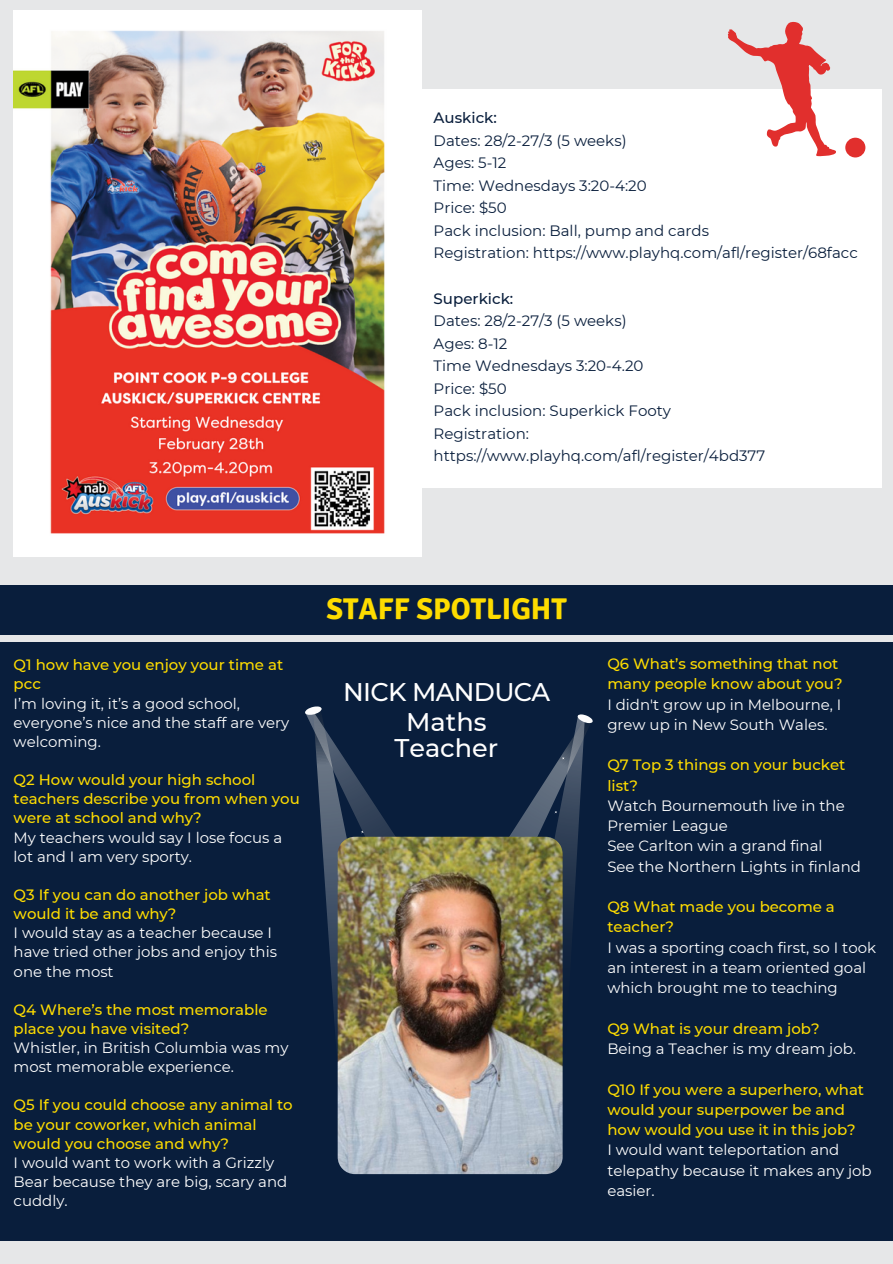
<style>
.page{position:relative;width:893px;height:1264px;background:#fff}
.page>*{position:absolute;margin:0;border:0;box-sizing:border-box;transform-origin:0 0}
.t1{font:700 30px "Signika";color:#fedc00}
.t2{font:500 25.5px/30.3px "Montserrat";letter-spacing:-.025em;color:#fff;text-align:center}
.t3{font:500 25.5px "Montserrat";color:#fff}
.t4{font:15px/19.2px "Montserrat";color:#fff}
.t5{font:500 15px/19.2px "Montserrat";color:#fedc00}
.t6{font:15px/22.5px "Montserrat";color:#091e3c}
.t7{font:500 15px "Montserrat";color:#091e3c}
</style>
<div class="page">
<div style="left:0;top:0;width:892px;height:1263px;background:#e6e7e8"></div>
<div style="left:0;top:642px;width:892px;height:598px;background:#091e3c"></div>
<svg style="left:305px;top:706px;width:288px;height:364px"></svg>
<div style="left:0;top:586px;width:892px;height:49px;background:#091e3c"></div>
<img style="left:337px;top:836px;width:225px;height:338px;border-radius:17px">
<div style="left:324px;top:89px;width:557px;height:399px;background:#fff"></div>
<img style="left:14px;top:10px;width:407px;height:546px">
<svg style="left:727px;top:21px;width:109px;height:135px"></svg>
<svg style="left:845px;top:138px;width:20px;height:19px"></svg>
<p class="t7" style="left:433px;top:109px;width:65px">Auskick:</p>
<p class="t6" style="left:433px;top:129px;width:194px">Dates: 28/2-27/3 (5 weeks)</p>
<p class="t6" style="left:433px;top:152px;width:74px">Ages: 5-12</p>
<p class="t6" style="left:433px;top:174px;width:214px">Time: Wednesdays 3:20-4:20</p>
<p class="t6" style="left:433px;top:197px;width:75px">Price: $50</p>
<p class="t6" style="left:433px;top:219px;width:277px">Pack inclusion: Ball, pump and cards</p>
<p class="t6" style="left:433px;top:242px;width:425px">Registration: https://www.playhq.com/afl/register/68facc</p>
<p class="t7" style="left:433px;top:289px;width:81px">Superkick:</p>
<p class="t6" style="left:433px;top:309px;width:194px">Dates: 28/2-27/3 (5 weeks)</p>
<p class="t6" style="left:433px;top:332px;width:75px">Ages: 8-12</p>
<p class="t6" style="left:433px;top:354px;width:211px">Time Wednesdays 3:20-4.20</p>
<p class="t6" style="left:433px;top:377px;width:75px">Price: $50</p>
<p class="t6" style="left:433px;top:399px;width:239px">Pack inclusion: Superkick Footy</p>
<h2 class="t6" style="left:433px;top:422px;width:333px">Registration: https://www.playhq.com/afl/register/4bd377</h2>
<p class="t5" style="left:14px;top:655px;width:271px">Q1 how have you enjoy your time at pcc</p>
<p class="t4" style="left:14px;top:693px;width:277px">I’m loving it, it’s a good school, everyone’s nice and the staff are very welcoming.</p>
<p class="t5" style="left:14px;top:770px;width:287px">Q2 How would your high school teachers describe you from when you were at school and why?</p>
<p class="t4" style="left:14px;top:827px;width:270px">My teachers would say I lose focus a lot and I am very sporty.</p>
<p class="t5" style="left:14px;top:885px;width:258px">Q3 If you can do another job what would it be and why?</p>
<p class="t4" style="left:14px;top:923px;width:265px">I would stay as a teacher because I have tried other jobs and enjoy this one the most</p>
<p class="t5" style="left:14px;top:999px;width:255px">Q4 Where’s the most memorable place you have visited?</p>
<p class="t4" style="left:14px;top:1038px;width:276px">Whistler, in British Columbia was my most memorable experience.</p>
<p class="t5" style="left:14px;top:1095px;width:280px">Q5 If you could choose any animal to be your coworker, which animal would you choose and why?</p>
<p class="t4" style="left:14px;top:1152px;width:275px">I would want to work with a Grizzly<br>Bear because they are big, scary and cuddly.</p>
<p class="t1" style="left:326px;top:591px;width:242px">STAFF SPOTLIGHT</p>
<p class="t2" style="left:343px;top:676px;width:209px">NICK MANDUCA<br>Maths</p>
<p class="t3" style="left:394px;top:732px;width:105px">Teacher</p>
<p class="t5" style="left:607px;top:653px;width:237px;line-height:20.2px">Q6 What’s something that not many people know about you?</p>
<p class="t4" style="left:607px;top:694px;width:235px;line-height:20.2px">I didn't grow up in Melbourne, I grew up in New South Wales.</p>
<h1 class="t5" style="left:607px;top:755px;width:239px;line-height:20.2px">Q7 Top 3 things on your bucket list?</h1>
<p class="t4" style="left:607px;top:795px;width:239px;line-height:20.2px">Watch Bournemouth live in the<br>Premier League</p>
<p class="t4" style="left:607px;top:836px;width:217px">See Carlton win a grand final</p>
<p class="t4" style="left:607px;top:856px;width:255px">See the Northern Lights in finland</p>
<p class="t5" style="left:607px;top:896px;width:229px;line-height:20.2px">Q8 What made you become a teacher?</p>
<p class="t4" style="left:607px;top:937px;width:270px;line-height:20.2px">I was a sporting coach first, so I took an interest in a team oriented goal which brought me to teaching</p>
<p class="t5" style="left:607px;top:1018px;width:214px">Q9 What is your dream job?</p>
<p class="t4" style="left:607px;top:1039px;width:250px">Being a Teacher is my dream job.</p>
<p class="t5" style="left:607px;top:1079px;width:258px;line-height:20.2px">Q10 If you were a superhero, what would your superpower be and how would you use it in this job?</p>
<p class="t4" style="left:607px;top:1139px;width:266px;line-height:20.2px">I would want teleportation and telepathy because it makes any job easier.</p>
</div>
